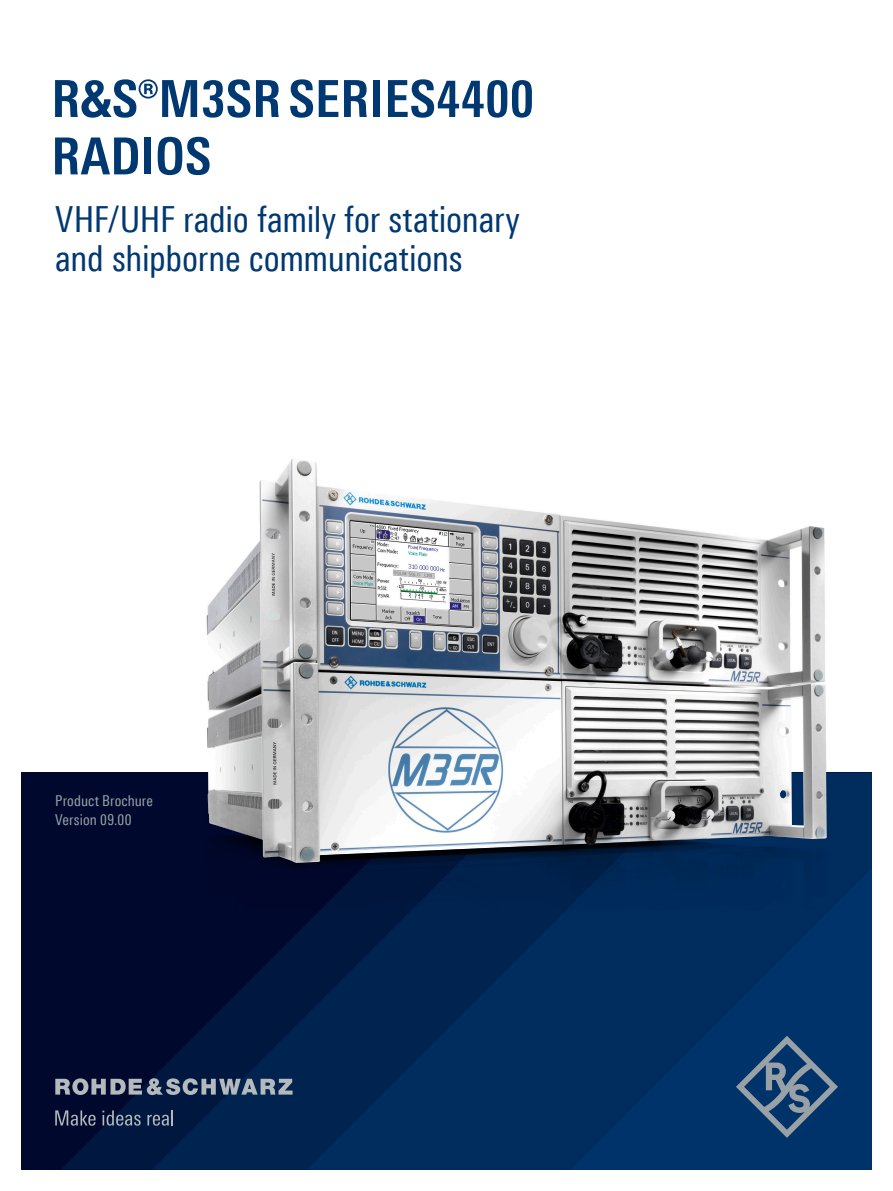
<style>
.page{position:relative;width:893px;height:1191px;background:#fff}
.page>*{position:absolute;margin:0;border:0;box-sizing:border-box;transform-origin:0 0}
.Seiten_Headline_34Pt{font:700 51px/57.4px "Linotype Univers 620 Cn";letter-spacing:.01em;color:#003872}
.Subheadline_24_Pt{font:36px/39.6px "Linotype Univers 420 Cn";letter-spacing:-.01em;color:#003872}
.t1{font:15px/19.2px "Linotype Univers 420 Cn";letter-spacing:.01em;color:#99a1a6}
</style>
<div class="page">
<div style="left:21px;top:772px;width:851px;height:397px;background:#00082d"></div>
<svg style="left:61px;top:1095px;width:91px;height:74px;fill:#00173f"></svg>
<svg style="left:152px;top:1037px;width:155px;height:132px;fill:#00234f"></svg>
<svg style="left:307px;top:772px;width:565px;height:397px;fill:#002c5e"></svg>
<svg style="left:570px;top:868px;width:302px;height:301px;fill:#003369"></svg>
<svg style="left:736px;top:1052px;width:102px;height:85px"></svg>
<svg style="left:55px;top:1078px;width:238px;height:17px"></svg>
<svg style="left:55px;top:1110px;width:41px;height:15px"></svg>
<svg style="left:102px;top:1110px;width:39px;height:15px"></svg>
<svg style="left:147px;top:1110px;width:26px;height:15px"></svg>
<img style="left:194px;top:459px;width:644px;height:593px">
<img style="left:207px;top:460px;width:620px;height:403px">
<p class="Seiten_Headline_34Pt" style="left:51px;top:70px;width:484px">R&amp;S®M3SR SERIES4400<br>RADIOS</p>
<p class="Subheadline_24_Pt" style="left:55px;top:199px;width:466px">VHF/UHF radio family for stationary and shipborne communications</p>
<p class="t1" style="left:55px;top:791px;width:99px">Product Brochure<br>Version 09.00</p>
</div>
